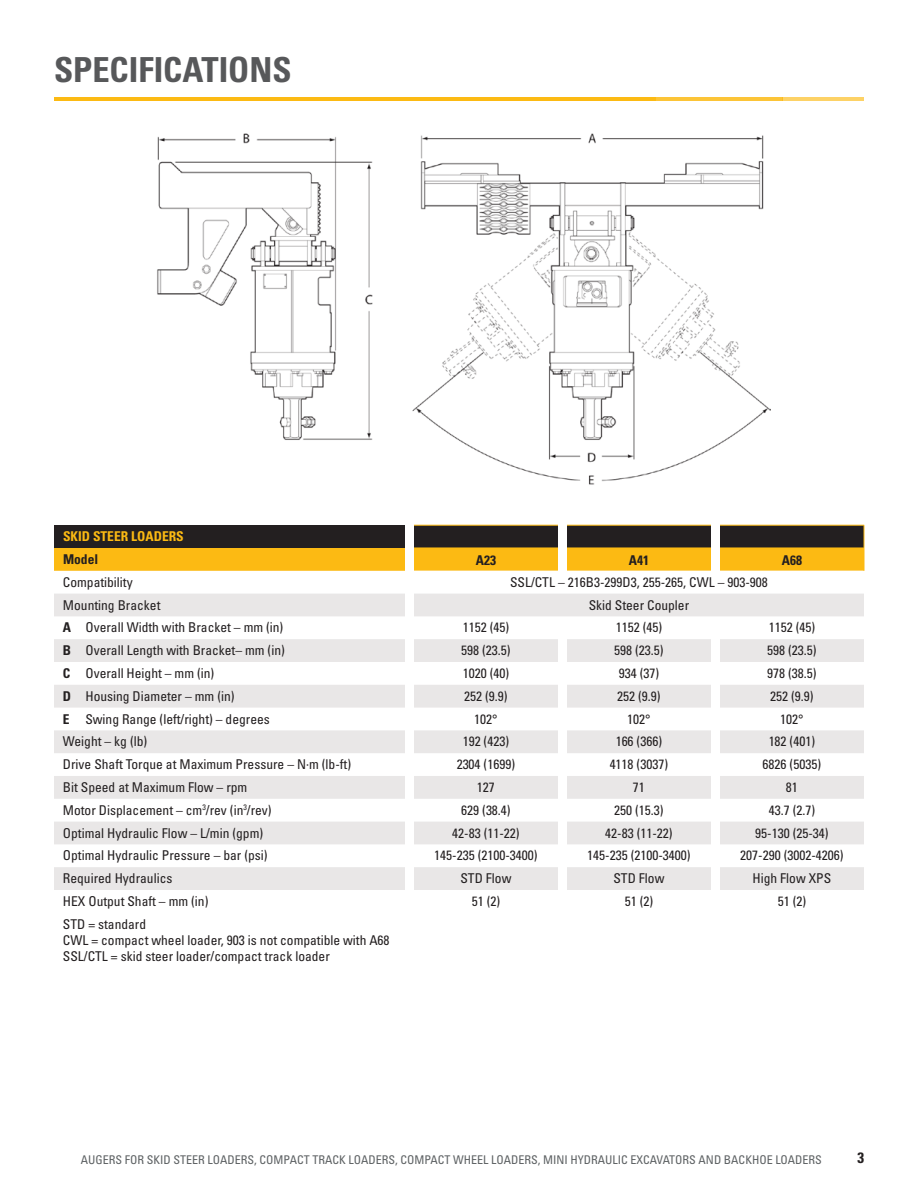
<style>
.page{position:relative;width:918px;height:1188px;background:#fff}
.page>*{position:absolute;margin:0;border:0;box-sizing:border-box;transform-origin:0 0}
.t1{font:34.5px "Univers LTCYR 67 Bold Cond";color:#57585a}
.t2{font:15px "Univers LTCYR 67 Bold Cond";color:#231f20}
.t3{font:condensed 13.5px/16.2px "Univers LTCYR 57";color:#231f20}
.t4{font:13.5px "Univers LTCYR 67 Bold Cond";color:#fcba13}
.t5{font:13.5px "Univers LTCYR 67 Bold Cond";color:#231f20}
.t6{font:condensed 12px "Univers LTCYR 57";color:#5d6163}
.s1{font-family:"Univers LTCYR 67 Bold Cond";font-stretch:normal}
</style>
<div class="page">
<div style="left:54px;top:525px;width:351px;height:23px;background:#231f20"></div>
<div style="left:54px;top:548px;width:351px;height:23px;background:#fcba13"></div>
<svg style="left:54px;top:594px;width:810px;height:296px;fill:#e9e7e7"></svg>
<svg style="left:414px;top:525px;width:451px;height:46px;background:#9a7724"></svg>
<img style="left:157px;top:133px;width:613px;height:352px">
<hr style="left:54px;top:97px;width:601px;height:4px;background:#fcba13">
<hr style="left:654px;top:97px;width:128px;height:4px;background:#fcc437">
<hr style="left:782px;top:97px;width:82px;height:4px;background:#fdd266">
<h1 class="t1" style="left:54px;top:48px;width:239px">SPECIFICATIONS</h1>
<p class="t4" style="left:63px;top:528px;width:122px">SKID STEER LOADERS</p>
<p class="t5" style="left:63px;top:551px;width:37px">Model</p>
<p class="t5" style="left:476px;top:552px;width:22px">A23</p>
<p class="t5" style="left:629px;top:552px;width:22px">A41</p>
<p class="t5" style="left:782px;top:552px;width:22px">A68</p>
<p class="t3" style="left:63px;top:574px;width:71px">Compatibility</p>
<p class="t3" style="left:510px;top:574px;width:259px">SSL/CTL – 216B3-299D3, 255-265, CWL – 903-908</p>
<p class="t3" style="left:63px;top:596px;width:99px">Mounting Bracket</p>
<p class="t3" style="left:589px;top:596px;width:102px">Skid Steer Coupler</p>
<p class="t3" style="left:63px;top:619px;width:222px"><span class="s1">A</span> Overall Width with Bracket – mm (in)</p>
<p class="t3" style="left:463px;top:619px;width:48px">1152 (45)</p>
<p class="t3" style="left:616px;top:619px;width:48px">1152 (45)</p>
<p class="t3" style="left:769px;top:619px;width:48px">1152 (45)</p>
<p class="t3" style="left:63px;top:642px;width:223px"><span class="s1">B</span> Overall Length with Bracket– mm (in)</p>
<p class="t3" style="left:461px;top:642px;width:51px">598 (23.5)</p>
<p class="t3" style="left:614px;top:642px;width:51px">598 (23.5)</p>
<p class="t3" style="left:767px;top:642px;width:51px">598 (23.5)</p>
<p class="t3" style="left:63px;top:665px;width:153px"><span class="s1">C</span> Overall Height – mm (in)</p>
<p class="t3" style="left:463px;top:665px;width:48px">1020 (40)</p>
<p class="t3" style="left:619px;top:665px;width:42px">934 (37)</p>
<p class="t3" style="left:767px;top:665px;width:51px">978 (38.5)</p>
<p class="t3" style="left:63px;top:688px;width:173px"><span class="s1">D</span> Housing Diameter – mm (in)</p>
<p class="t3" style="left:464px;top:688px;width:45px">252 (9.9)</p>
<p class="t3" style="left:617px;top:688px;width:45px">252 (9.9)</p>
<p class="t3" style="left:770px;top:688px;width:45px">252 (9.9)</p>
<p class="t3" style="left:63px;top:710px;width:208px"><span class="s1">E</span> Swing Range (left/right) – degrees</p>
<p class="t3" style="left:474px;top:710px;width:25px">102°</p>
<p class="t3" style="left:627px;top:710px;width:25px">102°</p>
<p class="t3" style="left:780px;top:710px;width:25px">102°</p>
<p class="t3" style="left:63px;top:733px;width:86px">Weight – kg (lb)</p>
<p class="t3" style="left:463px;top:733px;width:48px">192 (423)</p>
<p class="t3" style="left:616px;top:733px;width:48px">166 (366)</p>
<p class="t3" style="left:769px;top:733px;width:48px">182 (401)</p>
<p class="t3" style="left:63px;top:756px;width:290px">Drive Shaft Torque at Maximum Pressure – N·m (lb-ft)</p>
<p class="t3" style="left:457px;top:756px;width:60px">2304 (1699)</p>
<p class="t3" style="left:610px;top:756px;width:60px">4118 (3037)</p>
<p class="t3" style="left:763px;top:756px;width:60px">6826 (5035)</p>
<p class="t3" style="left:63px;top:779px;width:186px">Bit Speed at Maximum Flow – rpm</p>
<p class="t3" style="left:477px;top:779px;width:19px">127</p>
<p class="t3" style="left:633px;top:779px;width:13px">71</p>
<p class="t3" style="left:786px;top:779px;width:13px">81</p>
<p class="t3" style="left:63px;top:802px;width:210px">Motor Displacement – cm<sup>3</sup>/rev (in<sup>3</sup>/rev)</p>
<p class="t3" style="left:461px;top:802px;width:51px">629 (38.4)</p>
<p class="t3" style="left:614px;top:802px;width:51px">250 (15.3)</p>
<p class="t3" style="left:769px;top:802px;width:48px">43.7 (2.7)</p>
<p class="t3" style="left:63px;top:824px;width:202px">Optimal Hydraulic Flow – L/min (gpm)</p>
<p class="t3" style="left:452px;top:824px;width:69px">42-83 (11-22)</p>
<p class="t3" style="left:605px;top:824px;width:69px">42-83 (11-22)</p>
<p class="t3" style="left:755px;top:824px;width:75px">95-130 (25-34)</p>
<p class="t3" style="left:63px;top:847px;width:206px">Optimal Hydraulic Pressure – bar (psi)</p>
<p class="t3" style="left:434px;top:847px;width:105px">145-235 (2100-3400)</p>
<p class="t3" style="left:587px;top:847px;width:105px">145-235 (2100-3400)</p>
<p class="t3" style="left:740px;top:847px;width:105px">207-290 (3002-4206)</p>
<p class="t3" style="left:63px;top:870px;width:111px">Required Hydraulics</p>
<p class="t3" style="left:460px;top:870px;width:52px">STD Flow</p>
<p class="t3" style="left:613px;top:870px;width:52px">STD Flow</p>
<p class="t3" style="left:753px;top:870px;width:80px">High Flow XPS</p>
<p class="t3" style="left:63px;top:893px;width:147px">HEX Output Shaft – mm (in)</p>
<p class="t3" style="left:472px;top:893px;width:30px">51 (2)</p>
<p class="t3" style="left:625px;top:893px;width:30px">51 (2)</p>
<p class="t3" style="left:778px;top:893px;width:30px">51 (2)</p>
<p class="t3" style="left:63px;top:916px;width:328px">STD = standard<br>CWL = compact wheel loader, 903 is not compatible with A68<br>SSL/CTL = skid steer loader/compact track loader</p>
<p class="t6" style="left:81px;top:1152px;width:743px">AUGERS FOR SKID STEER LOADERS, COMPACT TRACK LOADERS, COMPACT WHEEL LOADERS, MINI HYDRAULIC EXCAVATORS AND BACKHOE LOADERS</p>
<p class="t2" style="left:857px;top:1148px;width:8px">3</p>
</div>
